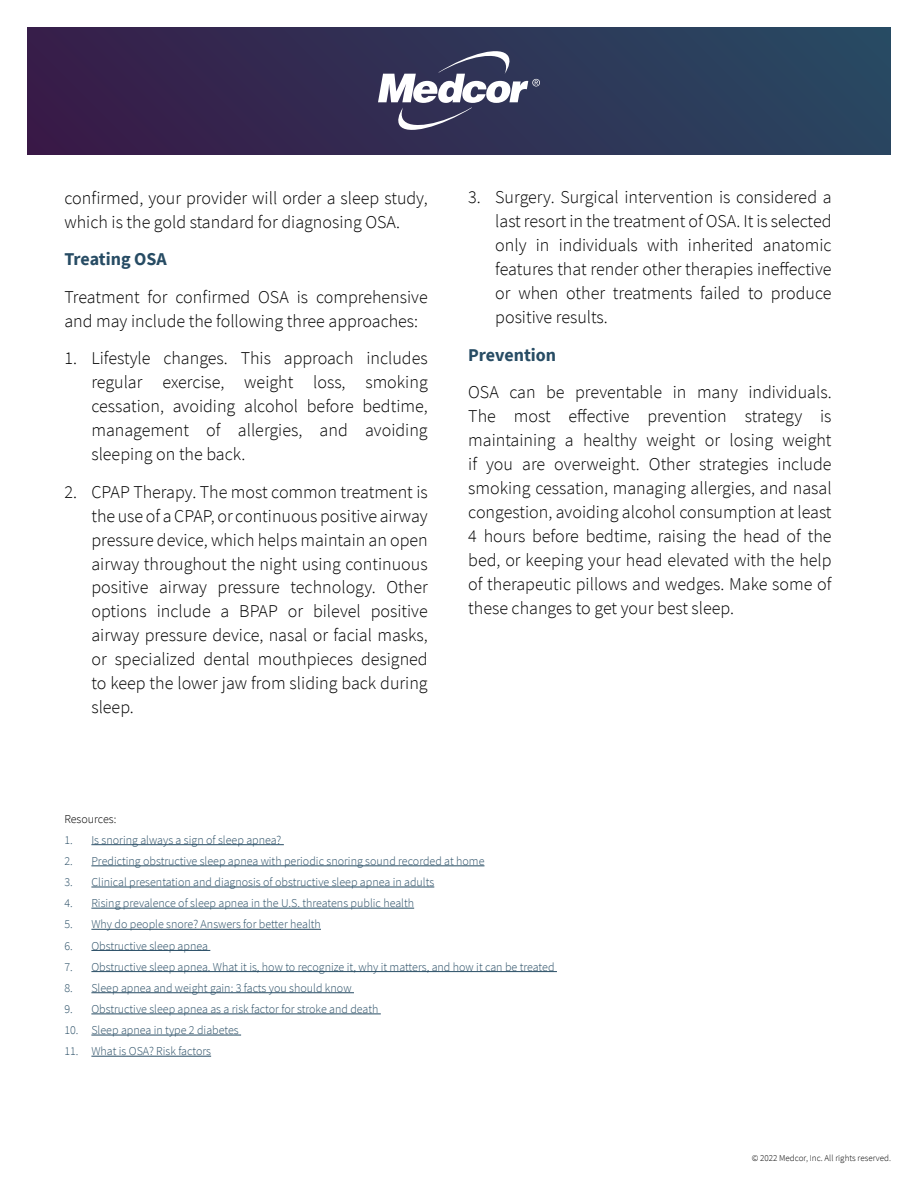
<style>
.page{position:relative;width:918px;height:1188px;background:#fff}
.page>*{position:absolute;margin:0;border:0;box-sizing:border-box;transform-origin:0 0}
.t1{font:300 18px/24px "Source Sans Pro";color:#000;text-align:justify}
.t2{font:700 18px "Source Sans Pro";color:#274c64}
.t3{font:300 12px "Source Sans Pro";color:#274c64}
.t4{font:300 12px "Source Sans Pro";color:#000}
.t5{font:300 9px "Source Sans Pro";color:#000}
</style>
<div class="page">
<div style="left:27px;top:27px;width:864px;height:127px;background:linear-gradient(to right,#381b48,#284862)"></div>
<svg style="left:378px;top:51px;width:162px;height:79px"></svg>
<hr style="left:91px;top:844px;width:193px;height:1px;background:#274c64">
<hr style="left:91px;top:866px;width:393px;height:1px;background:#274c64">
<hr style="left:91px;top:887px;width:343px;height:1px;background:#274c64">
<hr style="left:91px;top:908px;width:323px;height:1px;background:#274c64">
<hr style="left:91px;top:929px;width:230px;height:1px;background:#274c64">
<hr style="left:91px;top:950px;width:119px;height:1px;background:#274c64">
<hr style="left:91px;top:971px;width:466px;height:1px;background:#274c64">
<hr style="left:91px;top:992px;width:263px;height:1px;background:#274c64">
<hr style="left:91px;top:1014px;width:290px;height:1px;background:#274c64">
<hr style="left:91px;top:1035px;width:150px;height:1px;background:#274c64">
<hr style="left:91px;top:1056px;width:120px;height:1px;background:#274c64">
<p class="t1" style="left:64px;top:186px;width:365px">confirmed, your provider will order a sleep study, which is the gold standard for diagnosing OSA.</p>
<p class="t2" style="left:64px;top:247px;width:104px">Treating OSA</p>
<p class="t1" style="left:64px;top:285px;width:365px">Treatment for confirmed OSA is comprehensive and may include the following three approaches:</p>
<p class="t1" style="left:91px;top:346px;width:338px;text-indent:-27px">1. Lifestyle changes. This approach includes regular exercise, weight loss, smoking cessation, avoiding alcohol before bedtime, management of allergies, and avoiding sleeping on the back.</p>
<p class="t1" style="left:91px;top:480px;width:338px;text-indent:-27px">2. CPAP Therapy. The most common treatment is the use of a CPAP, or continuous positive airway pressure device, which helps maintain an open airway throughout the night using continuous positive airway pressure technology. Other options include a BPAP or bilevel positive airway pressure device, nasal or facial masks, or specialized dental mouthpieces designed to keep the lower jaw from sliding back during sleep.</p>
<p class="t1" style="left:495px;top:186px;width:338px;text-indent:-27px">3. Surgery. Surgical intervention is considered a last resort in the treatment of OSA. It is selected only in individuals with inherited anatomic features that render other therapies ineffective or when other treatments failed to produce positive results.</p>
<p class="t2" style="left:468px;top:343px;width:89px">Prevention</p>
<p class="t1" style="left:468px;top:380px;width:365px">OSA can be preventable in many individuals.<br>The most effective prevention strategy is maintaining a healthy weight or losing weight if you are overweight. Other strategies include smoking cessation, managing allergies, and nasal congestion, avoiding alcohol consumption at least 4 hours before bedtime, raising the head of the bed, or keeping your head elevated with the help of therapeutic pillows and wedges. Make some of these changes to get your best sleep.</p>
<p class="t4" style="left:64px;top:811px;width:53px">Resources:</p>
<p class="t3" style="left:64px;top:832px;width:219px">1. Is snoring always a sign of sleep apnea?</p>
<p class="t3" style="left:64px;top:854px;width:422px">2. Predicting obstructive sleep apnea with periodic snoring sound recorded at home</p>
<p class="t3" style="left:64px;top:875px;width:371px">3. Clinical presentation and diagnosis of obstructive sleep apnea in adults</p>
<p class="t3" style="left:64px;top:896px;width:351px">4. Rising prevalence of sleep apnea in the U.S. threatens public health</p>
<p class="t3" style="left:64px;top:917px;width:258px">5. Why do people snore? Answers for better health</p>
<p class="t3" style="left:64px;top:938px;width:145px">6. Obstructive sleep apnea</p>
<p class="t3" style="left:64px;top:959px;width:492px">7. Obstructive sleep apnea. What it is, how to recognize it, why it matters, and how it can be treated</p>
<p class="t3" style="left:64px;top:980px;width:289px">8. Sleep apnea and weight gain: 3 facts you should know</p>
<p class="t3" style="left:64px;top:1002px;width:316px">9. Obstructive sleep apnea as a risk factor for stroke and death</p>
<p class="t3" style="left:64px;top:1023px;width:176px">10. Sleep apnea in type 2 diabetes</p>
<p class="t3" style="left:64px;top:1044px;width:148px">11. What is OSA? Risk factors</p>
<p class="t5" style="left:752px;top:1152px;width:141px">© 2022 Medcor, Inc. All rights reserved.</p>
</div>
